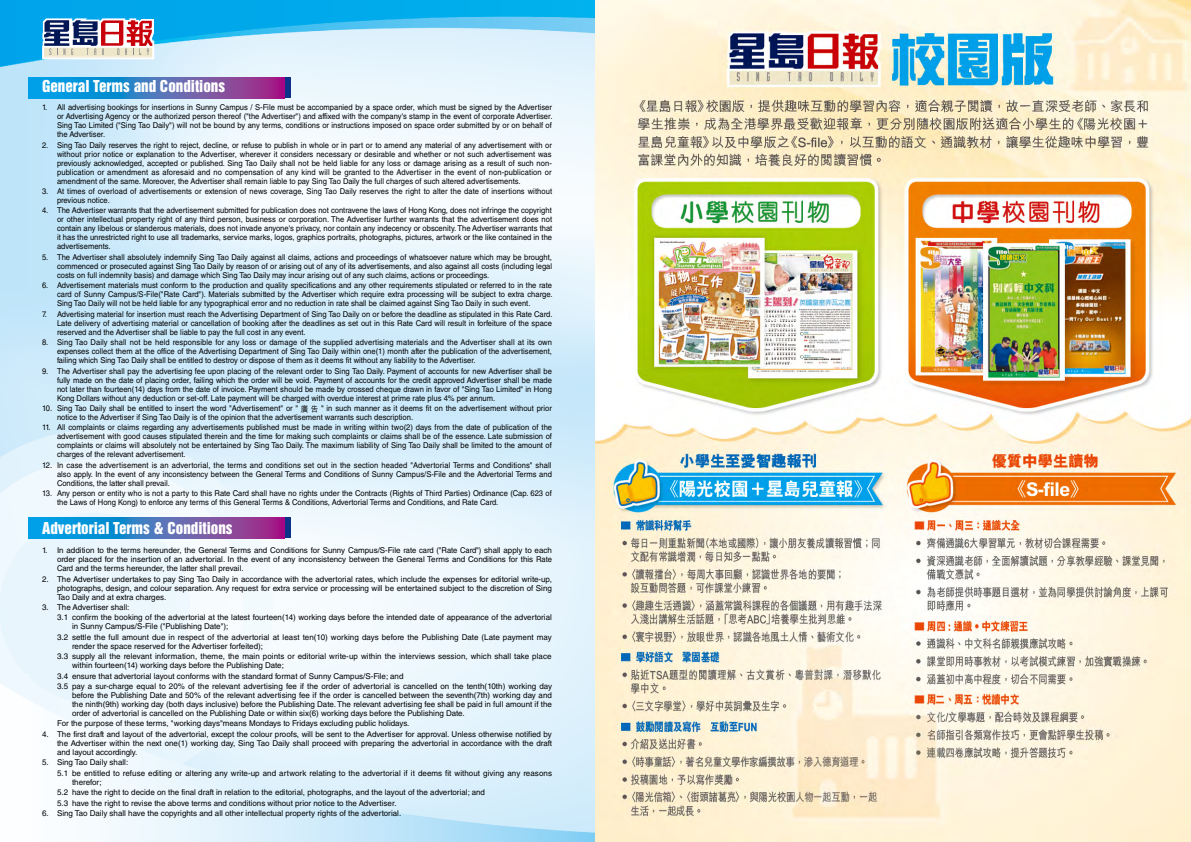
<style>
.page{position:relative;width:1191px;height:842px;background:#fff}
.page>*{position:absolute;margin:0;border:0;box-sizing:border-box;transform-origin:0 0}
.t1{font:15px "Helvetica Inserat LT Std";color:#fff}
.t2{font:8px/9px "Helvetica LT Std";color:#000;text-align:justify;scale:.95 1}
.t3{font:8px/9px "Helvetica LT Std";color:#000}
.s1{font-family:"M Hei HK";font-weight:500}
</style>
<div class="page">
<img style="left:0;top:0;width:595px;height:842px">
<img style="left:595px;top:0;width:596px;height:842px">
<div style="left:284px;top:77px;width:7px;height:21px;background:#0c3388"></div>
<svg style="left:28px;top:77px;width:257px;height:21px;background:#486eba"></svg>
<div style="left:284px;top:517px;width:7px;height:21px;background:#0c3388"></div>
<svg style="left:28px;top:517px;width:257px;height:21px;background:#486eba"></svg>
<svg style="left:42px;top:18px;width:112px;height:41px"></svg>
<h1 class="t1" style="left:42px;top:78px;width:184px">General Terms and Conditions</h1>
<p class="t2" style="left:57px;top:103px;width:523px;text-indent:-15px">1. All advertising bookings for insertions in Sunny Campus / S-File must be accompanied by a space order, which must be signed by the Advertiser or Advertising Agency or the authorized person thereof ("the Advertiser") and affixed with the company's stamp in the event of corporate Advertiser.<br>Sing Tao Limited ("Sing Tao Daily") will not be bound by any terms, conditions or instructions imposed on space order submitted by or on behalf of the Advertiser.</p>
<p class="t2" style="left:57px;top:140px;width:522px;text-indent:-15px">2. Sing Tao Daily reserves the right to reject, decline, or refuse to publish in whole or in part or to amend any material of any advertisement with or without prior notice or explanation to the Advertiser, wherever it considers necessary or desirable and whether or not such advertisement was previously acknowledged, accepted or published. Sing Tao Daily shall not be held liable for any loss or damage arising as a result of such non&shy;publication or amendment as aforesaid and no compensation of any kind will be granted to the Advertiser in the event of non-publication or amendment of the same. Moreover, the Advertiser shall remain liable to pay Sing Tao Daily the full charges of such altered advertisements.</p>
<p class="t2" style="left:57px;top:187px;width:522px;text-indent:-15px">3. At times of overload of advertisements or extension of news coverage, Sing Tao Daily reserves the right to alter the date of insertions without previous notice.</p>
<p class="t2" style="left:57px;top:206px;width:523px;text-indent:-15px">4. The Advertiser warrants that the advertisement submitted for publication does not contravene the laws of Hong Kong, does not infringe the copyright or other intellectual property right of any third person, business or corporation. The Advertiser further warrants that the advertisement does not contain any libelous or slanderous materials, does not invade anyone's privacy, nor contain any indecency or obscenity. The Advertiser warrants that it has the unrestricted right to use all trademarks, service marks, logos, graphics portraits, photographs, pictures, artwork or the like contained in the advertisements.</p>
<p class="t2" style="left:57px;top:253px;width:522px;text-indent:-15px">5. The Advertiser shall absolutely indemnify Sing Tao Daily against all claims, actions and proceedings of whatsoever nature which may be brought, commenced or prosecuted against Sing Tao Daily by reason of or arising out of any of its advertisements, and also against all costs (including legal costs on full indemnity basis) and damage which Sing Tao Daily may incur arising out of any such claims, actions or proceedings.</p>
<p class="t2" style="left:57px;top:281px;width:523px;text-indent:-15px">6. Advertisement materials must conform to the production and quality specifications and any other requirements stipulated or referred to in the rate card of Sunny Campus/S-File("Rate Card"). Materials submitted by the Advertiser which require extra processing will be subject to extra charge.<br>Sing Tao Daily will not be held liable for any typographical error and no reduction in rate shall be claimed against Sing Tao Daily in such event.</p>
<p class="t2" style="left:57px;top:309px;width:523px;text-indent:-15px">7. Advertising material for insertion must reach the Advertising Department of Sing Tao Daily on or before the deadline as stipulated in this Rate Card.<br>Late delivery of advertising material or cancellation of booking after the deadlines as set out in this Rate Card will result in forfeiture of the space reserved and the Advertiser shall be liable to pay the full cost in any event.</p>
<p class="t2" style="left:57px;top:338px;width:522px;text-indent:-15px">8. Sing Tao Daily shall not be held responsible for any loss or damage of the supplied advertising materials and the Advertiser shall at its own expenses collect them at the office of the Advertising Department of Sing Tao Daily within one(1) month after the publication of the advertisement, failing which Sing Tao Daily shall be entitled to destroy or dispose of them as it deems fit without any liability to the Advertiser.</p>
<p class="t2" style="left:57px;top:366px;width:522px;text-indent:-15px">9. The Advertiser shall pay the advertising fee upon placing of the relevant order to Sing Tao Daily. Payment of accounts for new Advertiser shall be fully made on the date of placing order, failing which the order will be void. Payment of accounts for the credit approved Advertiser shall be made not later than fourteen(14) days from the date of invoice. Payment should be made by crossed cheque drawn in favor of "Sing Tao Limited" in Hong Kong Dollars without any deduction or set-off. Late payment will be charged with overdue interest at prime rate plus 4% per annum.</p>
<p class="t2" style="left:57px;top:404px;width:522px;text-indent:-15px">10. Sing Tao Daily shall be entitled to insert the word "Advertisement" or " <span class="s1">廣告</span> " in such manner as it deems fit on the advertisement without prior notice to the Advertiser if Sing Tao Daily is of the opinion that the advertisement warrants such description.</p>
<p class="t2" style="left:57px;top:423px;width:522px;text-indent:-15px">11. All complaints or claims regarding any advertisements published must be made in writing within two(2) days from the date of publication of the advertisement with good causes stipulated therein and the time for making such complaints or claims shall be of the essence. Late submission of complaints or claims will absolutely not be entertained by Sing Tao Daily. The maximum liability of Sing Tao Daily shall be limited to the amount of charges of the relevant advertisement.</p>
<p class="t2" style="left:57px;top:460px;width:522px;text-indent:-15px">12. In case the advertisement is an advertorial, the terms and conditions set out in the section headed "Advertorial Terms and Conditions" shall also apply. In the event of any inconsistency between the General Terms and Conditions of Sunny Campus/S-File and the Advertorial Terms and Conditions, the latter shall prevail.</p>
<p class="t2" style="left:57px;top:489px;width:522px;text-indent:-15px">13. Any person or entity who is not a party to this Rate Card shall have no rights under the Contracts (Rights of Third Parties) Ordinance (Cap. 623 of the Laws of Hong Kong) to enforce any terms of this General Terms &amp; Conditions, Advertorial Terms and Conditions, and Rate Card.</p>
<h1 class="t1" style="left:42px;top:519px;width:192px">Advertorial Terms &amp; Conditions</h1>
<p class="t3" style="left:57px;top:546px;width:496px;text-align:justify;text-indent:-15px">1. In addition to the terms hereunder, the General Terms and Conditions for Sunny Campus/S-File rate card ("Rate Card") shall apply to each order placed for the insertion of an advertorial. In the event of any inconsistency between the General Terms and Conditions for this Rate Card and the terms hereunder, the latter shall prevail.</p>
<p class="t3" style="left:57px;top:574px;width:496px;text-align:justify;text-indent:-15px">2. The Advertiser undertakes to pay Sing Tao Daily in accordance with the advertorial rates, which include the expenses for editorial write-up, photographs, design, and colour separation. Any request for extra service or processing will be entertained subject to the discretion of Sing Tao Daily and at extra charges.</p>
<p class="t3" style="left:57px;top:602px;width:496px;line-height:10.4px;text-indent:-15px">3. The Advertiser shall:<br>3.1 confirm the booking of the advertorial at the latest fourteen(14) working days before the intended date of appearance of the advertorial</p>
<p class="t3" style="left:57px;top:621px;width:496px;line-height:10.4px;text-indent:15px">in Sunny Campus/S-File ("Publishing Date");<br>3.2 settle the full amount due in respect of the advertorial at least ten(10) working days before the Publishing Date (Late payment may</p>
<p class="t3" style="left:57px;top:641px;width:496px;line-height:10.4px;text-indent:15px">render the space reserved for the Advertiser forfeited);<br>3.3 supply all the relevant information, theme, the main points or editorial write-up within the interviews session, which shall take place</p>
<p class="t3" style="left:57px;top:660px;width:496px;line-height:10.4px;text-indent:15px">within fourteen(14) working days before the Publishing Date;<br>3.4 ensure that advertorial layout conforms with the standard format of Sunny Campus/S-File; and<br>3.5 pay a sur-charge equal to 20% of the relevant advertising fee if the order of advertorial is cancelled on the tenth(10th) working day</p>
<p class="t3" style="left:72px;top:691px;width:481px;text-align:justify">before the Publishing Date and 50% of the relevant advertising fee if the order is cancelled between the seventh(7th) working day and the ninth(9th) working day (both days inclusive) before the Publishing Date. The relevant advertising fee shall be paid in full amount if the order of advertorial is cancelled on the Publishing Date or within six(6) working days before the Publishing Date.</p>
<p class="t3" style="left:57px;top:719px;width:354px">For the purpose of these terms, "working days"means Mondays to Fridays excluding public holidays.</p>
<p class="t3" style="left:57px;top:729px;width:496px;text-align:justify;text-indent:-15px">4. The first draft and layout of the advertorial, except the colour proofs, will be sent to the Advertiser for approval. Unless otherwise notified by the Advertiser within the next one(1) working day, Sing Tao Daily shall proceed with preparing the advertorial in accordance with the draft and layout accordingly.</p>
<p class="t3" style="left:57px;top:757px;width:496px;line-height:10.4px;text-indent:-15px">5. Sing Tao Daily shall:<br>5.1 be entitled to refuse editing or altering any write-up and artwork relating to the advertorial if it deems fit without giving any reasons</p>
<p class="t3" style="left:57px;top:777px;width:429px;line-height:10.4px;text-indent:15px">therefor;<br>5.2 have the right to decide on the final draft in relation to the editorial, photographs, and the layout of the advertorial; and<br>5.3 have the right to revise the above terms and conditions without prior notice to the Advertiser.</p>
<p class="t3" style="left:42px;top:809px;width:361px">6. Sing Tao Daily shall have the copyrights and all other intellectual property rights of the advertorial.</p>
</div>
